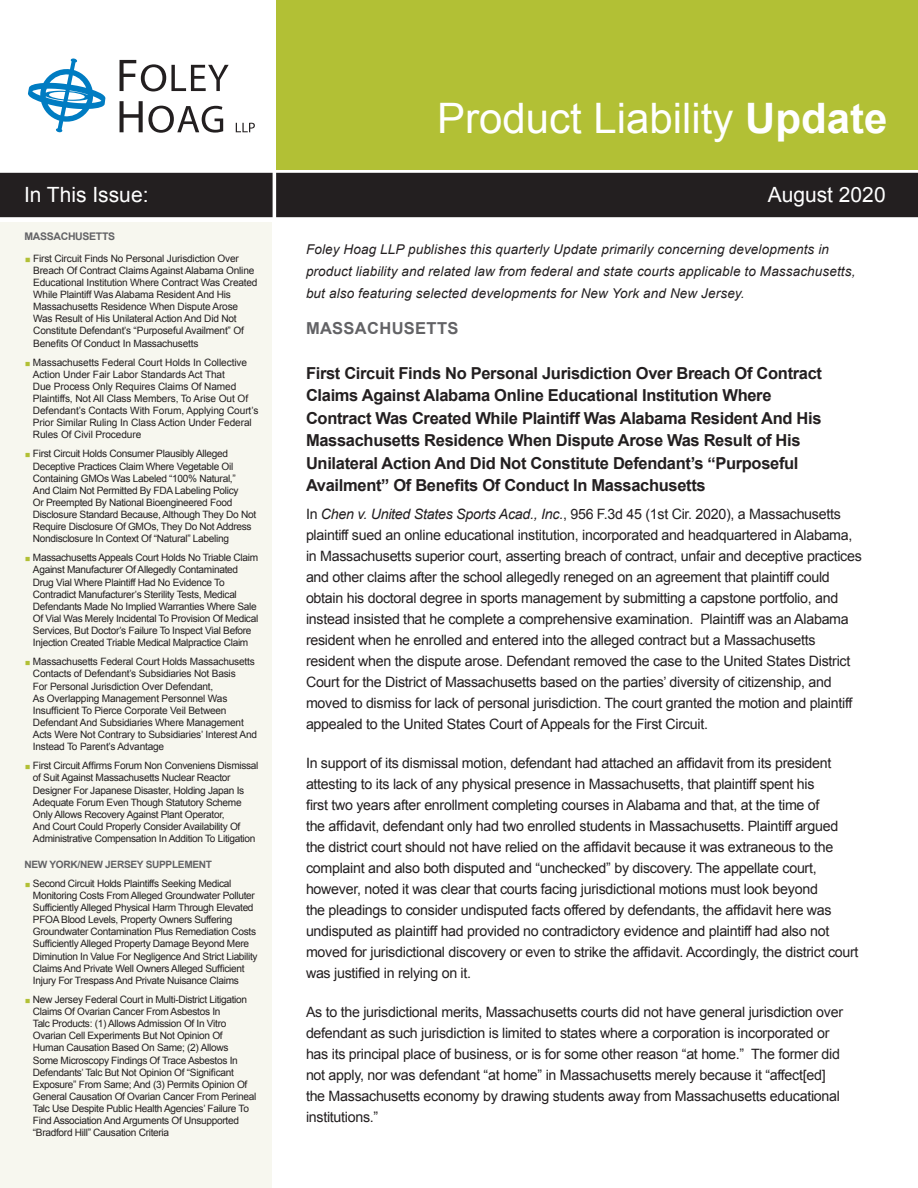
<style>
.page{position:relative;width:918px;height:1188px;background:#fff}
.page>*{position:absolute;margin:0;border:0;box-sizing:border-box;transform-origin:0 0}
.t1{font:42px "Arial";color:#fff}
.t2{font:21px "Arial";color:#fff}
.t3{font:700 16.5px/22.5px "Arial";letter-spacing:-.02em;color:#231f20}
.t4{font:700 16.5px "Arial";letter-spacing:.02em;color:#636366}
.t5{font:14.25px/21px "Arial";letter-spacing:-.02em;color:#231f20}
.t6{font:italic 13.5px/21.8px "Arial";letter-spacing:.01em;color:#231f20}
.t7{font:700 10.5px "Arial";letter-spacing:-.03em;color:#636366}
.t8{font:10.2px/12.1px "Arial";letter-spacing:-.03em;color:#231f20}
.t9{font:10.2px/12.1px "Arial";letter-spacing:-.01em;color:#231f20}
.s1{font-weight:700}
.s2{font-style:italic}
.s3{color:#b2c035}
.s4{font-weight:700;color:#636366}
</style>
<div class="page">
<div style="left:276px;top:0;width:642px;height:170px;background:#b2c035"></div>
<div style="left:277px;top:174px;width:640px;height:42px;background:#231f20"></div>
<div style="left:276px;top:173px;width:642px;height:44px;border:2px solid #231f20"></div>
<div style="left:1px;top:174px;width:271px;height:42px;background:#231f20"></div>
<div style="left:0;top:173px;width:273px;height:44px;border:2px solid #231f20"></div>
<svg style="left:28px;top:58px;width:78px;height:75px"></svg>
<svg style="left:120px;top:60px;width:109px;height:31px"></svg>
<svg style="left:120px;top:101px;width:103px;height:32px"></svg>
<svg style="left:236px;top:123px;width:19px;height:9px"></svg>
<div style="left:0;top:223px;width:272px;height:965px;background:#f7f7ef"></div>
<h1 class="t1" style="left:437px;top:90px;width:452px">Product Liability <span class="s1">Update</span></h1>
<h2 class="t2" style="left:24px;top:181px;width:126px">In This Issue:</h2>
<h2 class="t2" style="left:768px;top:181px;width:119px">August 2020</h2>
<p class="t6" style="left:306px;top:239px;width:551px">Foley Hoag LLP publishes this quarterly Update primarily concerning developments in product liability and related law from federal and state courts applicable to Massachusetts, but also featuring selected developments for New York and New Jersey.</p>
<h3 class="t4" style="left:306px;top:317px;width:154px">MASSACHUSETTS</h3>
<p class="t3" style="left:306px;top:362px;width:518px">First Circuit Finds No Personal Jurisdiction Over Breach Of Contract Claims Against Alabama Online Educational Institution Where Contract Was Created While Plaintiff Was Alabama Resident And His Massachusetts Residence When Dispute Arose Was Result of His Unilateral Action And Did Not Constitute Defendant’s “Purposeful Availment” Of Benefits Of Conduct In Massachusetts</p>
<p class="t5" style="left:306px;top:504px;width:557px">In <span class="s2">Chen v. United States Sports Acad., Inc.</span>, 956 F.3d 45 (1st Cir. 2020), a Massachusetts plaintiff sued an online educational institution, incorporated and headquartered in Alabama, in Massachusetts superior court, asserting breach of contract, unfair and deceptive practices and other claims after the school allegedly reneged on an agreement that plaintiff could obtain his doctoral degree in sports management by submitting a capstone portfolio, and instead insisted that he complete a comprehensive examination. Plaintiff was an Alabama resident when he enrolled and entered into the alleged contract but a Massachusetts resident when the dispute arose. Defendant removed the case to the United States District Court for the District of Massachusetts based on the parties’ diversity of citizenship, and moved to dismiss for lack of personal jurisdiction. The court granted the motion and plaintiff appealed to the United States Court of Appeals for the First Circuit.</p>
<p class="t5" style="left:306px;top:753px;width:554px">In support of its dismissal motion, defendant had attached an affidavit from its president attesting to its lack of any physical presence in Massachusetts, that plaintiff spent his<br>first two years after enrollment completing courses in Alabama and that, at the time of<br>the affidavit, defendant only had two enrolled students in Massachusetts. Plaintiff argued the district court should not have relied on the affidavit because it was extraneous to the complaint and also both disputed and “unchecked” by discovery. The appellate court, however, noted it was clear that courts facing jurisdictional motions must look beyond<br>the pleadings to consider undisputed facts offered by defendants, the affidavit here was undisputed as plaintiff had provided no contradictory evidence and plaintiff had also not moved for jurisdictional discovery or even to strike the affidavit. Accordingly, the district court was justified in relying on it.</p>
<p class="t5" style="left:306px;top:1002px;width:539px">As to the jurisdictional merits, Massachusetts courts did not have general jurisdiction over defendant as such jurisdiction is limited to states where a corporation is incorporated or has its principal place of business, or is for some other reason “at home.” The former did not apply, nor was defendant “at home” in Massachusetts merely because it “affect[ed] the Massachusetts economy by drawing students away from Massachusetts educational institutions.”</p>
<p class="t7" style="left:24px;top:229px;width:92px">MASSACHUSETTS</p>
<p class="t8" style="left:33px;top:252px;width:226px;text-indent:-9px"><span class="s3">◼</span> First Circuit Finds No Personal Jurisdiction Over Breach Of Contract Claims Against Alabama Online Educational Institution Where Contract Was Created While Plaintiff Was Alabama Resident And His Massachusetts Residence When Dispute Arose Was Result of His Unilateral Action And Did Not Constitute Defendant’s “Purposeful Availment” Of Benefits Of Conduct In Massachusetts</p>
<p class="t9" style="left:33px;top:356px;width:227px;text-indent:-8px"><span class="s3">◼</span> Massachusetts Federal Court Holds In Collective Action Under Fair Labor Standards Act That<br>Due Process Only Requires Claims Of Named Plaintiffs, Not All Class Members, To Arise Out Of Defendant’s Contacts With Forum, Applying Court’s Prior Similar Ruling In Class Action Under Federal Rules Of Civil Procedure</p>
<p class="t8" style="left:33px;top:448px;width:225px;text-indent:-8px"><span class="s3">◼</span> First Circuit Holds Consumer Plausibly Alleged Deceptive Practices Claim Where Vegetable Oil Containing GMOs Was Labeled “100% Natural,”<br>And Claim Not Permitted By FDA Labeling Policy<br>Or Preempted By National Bioengineered Food Disclosure Standard Because, Although They Do Not Require Disclosure Of GMOs, They Do Not Address Nondisclosure In Context Of “Natural” Labeling</p>
<p class="t8" style="left:33px;top:552px;width:227px;text-indent:-8px"><span class="s3">◼</span> Massachusetts Appeals Court Holds No Triable Claim Against Manufacturer Of Allegedly Contaminated Drug Vial Where Plaintiff Had No Evidence To Contradict Manufacturer’s Sterility Tests, Medical Defendants Made No Implied Warranties Where Sale Of Vial Was Merely Incidental To Provision Of Medical Services, But Doctor’s Failure To Inspect Vial Before Injection Created Triable Medical Malpractice Claim</p>
<p class="t8" style="left:33px;top:656px;width:226px;text-indent:-8px"><span class="s3">◼</span> Massachusetts Federal Court Holds Massachusetts Contacts of Defendant’s Subsidiaries Not Basis<br>For Personal Jurisdiction Over Defendant,<br>As Overlapping Management Personnel Was Insufficient To Pierce Corporate Veil Between Defendant And Subsidiaries Where Management Acts Were Not Contrary to Subsidiaries’ Interest And Instead To Parent’s Advantage</p>
<p class="t8" style="left:33px;top:760px;width:227px;text-indent:-8px"><span class="s3">◼</span> First Circuit Affirms Forum Non Conveniens Dismissal of Suit Against Massachusetts Nuclear Reactor Designer For Japanese Disaster, Holding Japan Is Adequate Forum Even Though Statutory Scheme Only Allows Recovery Against Plant Operator,<br>And Court Could Properly Consider Availability Of Administrative Compensation In Addition To Litigation</p>
<p class="t8" style="left:24px;top:855px;width:209px;line-height:18.9px"><span class="s4">NEW YORK/NEW JERSEY SUPPLEMENT<br></span><span class="s3">◼</span> Second Circuit Holds Plaintiffs Seeking Medical</p>
<p class="t8" style="left:33px;top:889px;width:226px">Monitoring Costs From Alleged Groundwater Polluter Sufficiently Alleged Physical Harm Through Elevated PFOA Blood Levels, Property Owners Suffering Groundwater Contamination Plus Remediation Costs Sufficiently Alleged Property Damage Beyond Mere Diminution In Value For Negligence And Strict Liability Claims And Private Well Owners Alleged Sufficient Injury For Trespass And Private Nuisance Claims</p>
<p class="t8" style="left:33px;top:993px;width:225px;text-indent:-8px"><span class="s3">◼</span> New Jersey Federal Court in Multi-District Litigation Claims Of Ovarian Cancer From Asbestos In<br>Talc Products: (1) Allows Admission Of In Vitro Ovarian Cell Experiments But Not Opinion Of Human Causation Based On Same; (2) Allows Some Microscopy Findings Of Trace Asbestos In Defendants’ Talc But Not Opinion Of “Significant Exposure” From Same; And (3) Permits Opinion Of General Causation Of Ovarian Cancer From Perineal Talc Use Despite Public Health Agencies’ Failure To Find Association And Arguments Of Unsupported “Bradford Hill” Causation Criteria</p>
</div>
